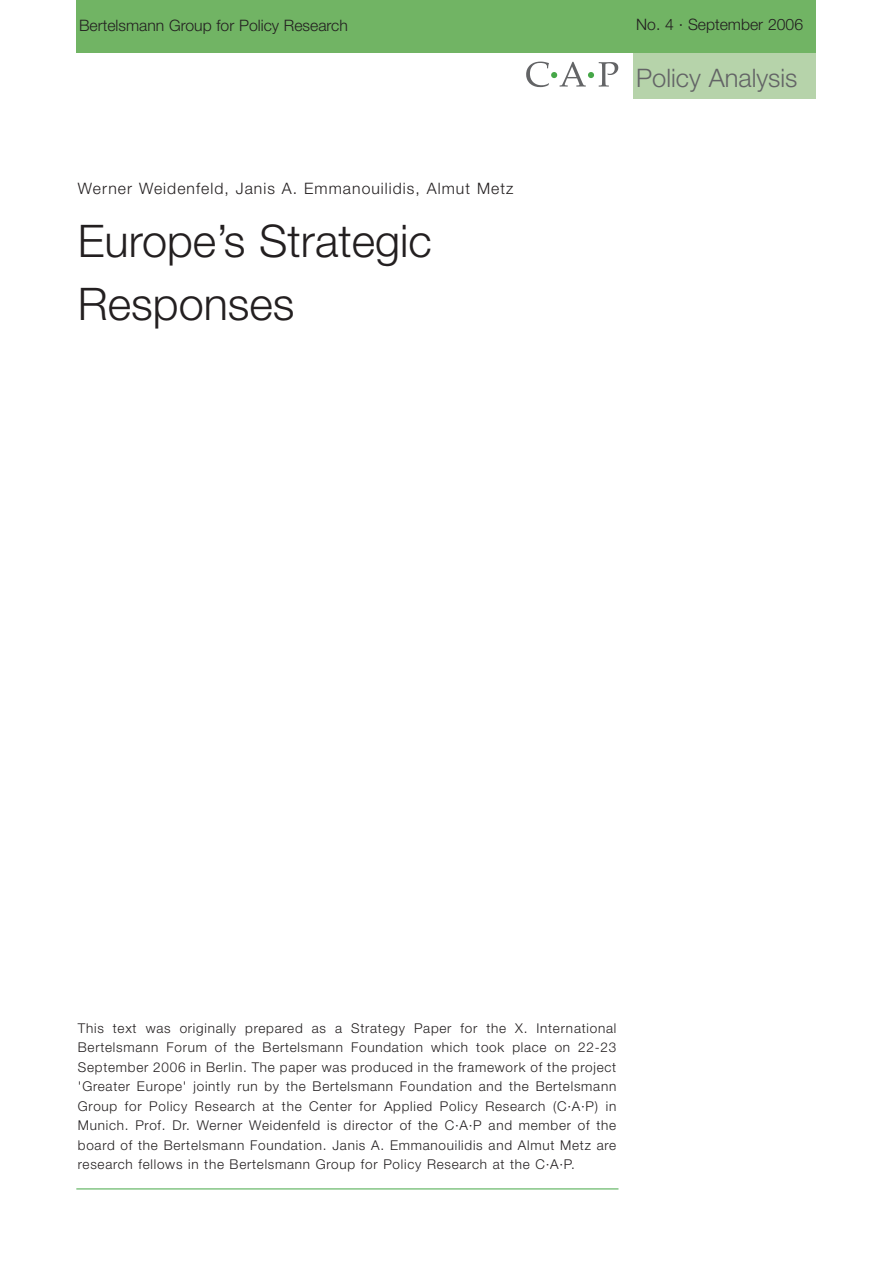
<style>
.page{position:relative;width:893px;height:1263px;background:#fff}
.page>*{position:absolute;margin:0;border:0;box-sizing:border-box;transform-origin:0 0}
.t1{font:300 45px/63px "Helvetica Neue";color:#231f20}
.t2{font:300 25.5px "Helvetica Neue";color:#636466}
.t3{font:300 15.75px "Helvetica Neue";color:#231f20}
.t4{font:300 15.75px "Helvetica Neue";letter-spacing:.065em;color:#231f20}
.t5{font:300 13.5px/19.5px "Helvetica Neue";letter-spacing:.055em;color:#231f20;text-align:justify}
</style>
<div class="page">
<div style="left:633px;top:1px;width:183px;height:97px;background:#b6d3aa"></div>
<div style="left:76px;top:1px;width:740px;height:52px;background:#71b464"></div>
<svg style="left:526px;top:62px;width:92px;height:25px"></svg>
<hr style="left:76px;top:1188px;width:542px;height:1px;background:#46a748">
<p class="t3" style="left:79px;top:19px;width:270px">Bertelsmann Group for Policy Research</p>
<p class="t4" style="left:78px;top:183px;width:437px">Werner Weidenfeld, Janis A. Emmanouilidis, Almut Metz</p>
<h1 class="t1" style="left:78px;top:214px;width:355px">Europe’s Strategic<br>Responses</h1>
<p class="t3" style="left:636px;top:18px;width:168px">No. 4 · September 2006</p>
<h2 class="t2" style="left:636px;top:68px;width:163px">Policy Analysis</h2>
<p class="t5" style="left:78px;top:1019px;width:540px">This text was originally prepared as a Strategy Paper for the X. International Bertelsmann Forum of the Bertelsmann Foundation which took place on 22-23<br>September 2006 in Berlin. The paper was produced in the framework of the project 'Greater Europe' jointly run by the Bertelsmann Foundation and the Bertelsmann Group for Policy Research at the Center for Applied Policy Research (C·A·P) in Munich. Prof. Dr. Werner Weidenfeld is director of the C·A·P and member of the board of the Bertelsmann Foundation. Janis A. Emmanouilidis and Almut Metz are research fellows in the Bertelsmann Group for Policy Research at the C·A·P.</p>
</div>
